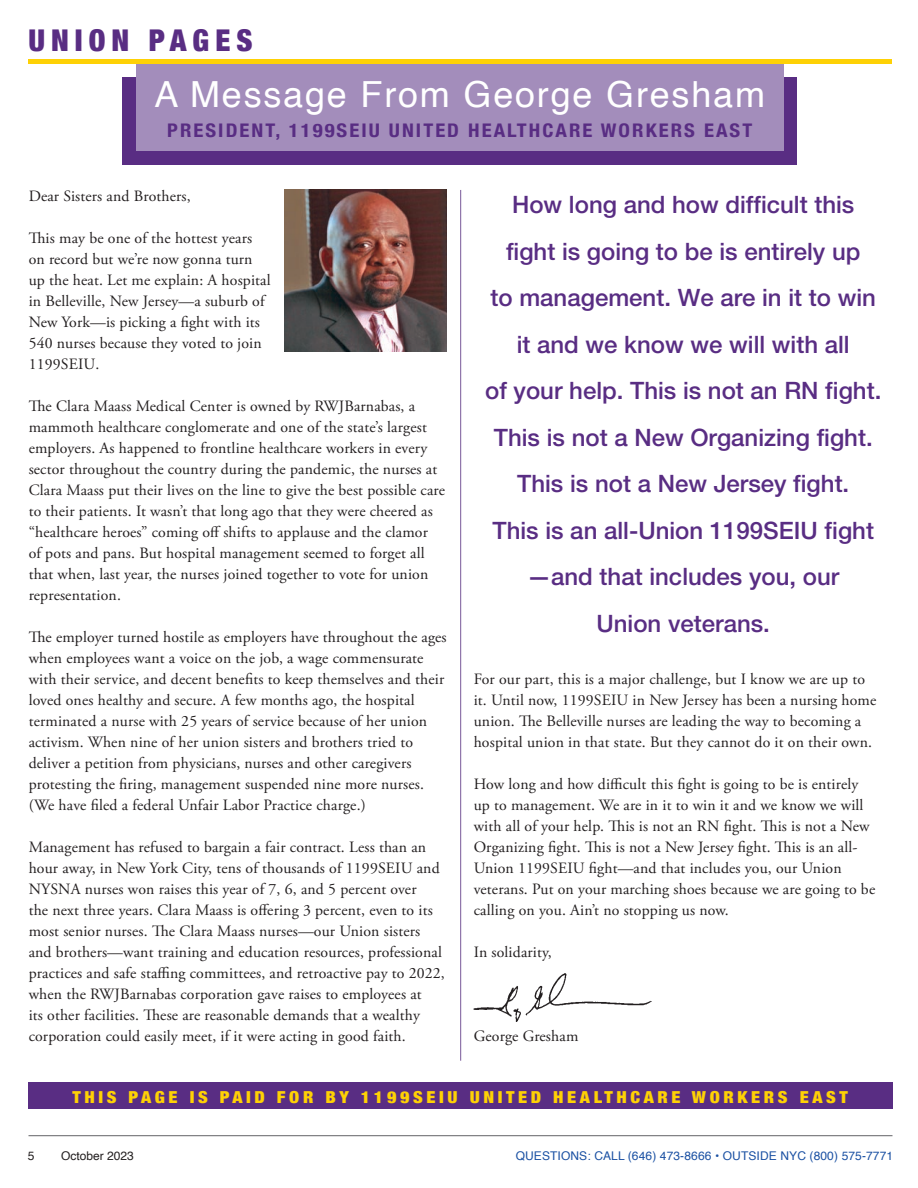
<style>
.page{position:relative;width:918px;height:1188px;background:#fff}
.page>*{position:absolute;margin:0;border:0;box-sizing:border-box;transform-origin:0 0}
.t1{font:36px "Helvetica";letter-spacing:.05em;color:#fff}
.t2{font:900 condensed 30px "Helvetica Neue";letter-spacing:.2em;color:#592d83}
.t3{font:500 24px/46.5px "Helvetica Neue";color:#592d83;text-align:center}
.t4{font:700 condensed 18.75px "Helvetica Neue";letter-spacing:.1em;color:#592d83;scale:1.1 1}
.t5{font:900 condensed 16.5px "Helvetica Neue";letter-spacing:.2em;color:#fed105;scale:1.1 1}
.t6{font:15.75px/21px "Adobe Garamond Pro";letter-spacing:.01em;color:#231f20}
.t7{font:12px "Helvetica";letter-spacing:.01em;color:#1b51a3}
.t8{font:12px "Helvetica";color:#231f20}
</style>
<div class="page">
<div style="left:28px;top:1082px;width:864px;height:27px;background:#592d83"></div>
<div style="left:122px;top:77px;width:675px;height:87px;background:#592d83"></div>
<div style="left:136px;top:63px;width:648px;height:88px;background:#a38dbb"></div>
<hr style="left:28px;top:1135px;width:864px;height:1px;background:#636366">
<hr style="left:28px;top:59px;width:864px;height:4px;background:#fed105">
<hr style="left:460px;top:190px;width:1px;height:871px;background:#785899">
<img style="left:473px;top:973px;width:179px;height:49px">
<img style="left:285px;top:190px;width:162px;height:162px">
<p class="t2" style="left:28px;top:16px;width:225px">UNION PAGES</p>
<p class="t1" style="left:154px;top:67px;width:612px">A Message From George Gresham</p>
<p class="t4" style="left:167px;top:115px;width:533px">PRESIDENT, 1199SEIU UNITED HEALTHCARE WORKERS EAST</p>
<p class="t6" style="left:29px;top:186px;width:164px">Dear Sisters and Brothers,</p>
<p class="t6" style="left:29px;top:228px;width:243px">This may be one of the hottest years on record but we’re now gonna turn up the heat. Let me explain: A hospital in Belleville, New Jersey—a suburb of<br>New York—is picking a fight with its<br>540 nurses because they voted to join<br>1199SEIU.</p>
<p class="t6" style="left:29px;top:396px;width:418px">The Clara Maass Medical Center is owned by RWJBarnabas, a mammoth healthcare conglomerate and one of the state’s largest employers. As happened to frontline healthcare workers in every sector throughout the country during the pandemic, the nurses at Clara Maass put their lives on the line to give the best possible care to their patients. It wasn’t that long ago that they were cheered as “healthcare heroes” coming off shifts to applause and the clamor<br>of pots and pans. But hospital management seemed to forget all that when, last year, the nurses joined together to vote for union representation.</p>
<p class="t6" style="left:29px;top:627px;width:420px">The employer turned hostile as employers have throughout the ages when employees want a voice on the job, a wage commensurate with their service, and decent benefits to keep themselves and their loved ones healthy and secure. A few months ago, the hospital terminated a nurse with 25 years of service because of her union activism. When nine of her union sisters and brothers tried to deliver a petition from physicians, nurses and other caregivers protesting the firing, management suspended nine more nurses. (We have filed a federal Unfair Labor Practice charge.)</p>
<p class="t6" style="left:29px;top:837px;width:418px">Management has refused to bargain a fair contract. Less than an hour away, in New York City, tens of thousands of 1199SEIU and NYSNA nurses won raises this year of 7, 6, and 5 percent over<br>the next three years. Clara Maass is offering 3 percent, even to its most senior nurses. The Clara Maass nurses—our Union sisters and brothers—want training and education resources, professional practices and safe staffing committees, and retroactive pay to 2022, when the RWJBarnabas corporation gave raises to employees at<br>its other facilities. These are reasonable demands that a wealthy corporation could easily meet, if it were acting in good faith.</p>
<p class="t3" style="left:485px;top:181px;width:398px">How long and how difficult this fight is going to be is entirely up<br>to management. We are in it to win it and we know we will with all<br>of your help. This is not an RN fight.<br>This is not a New Organizing fight.<br>This is not a New Jersey fight.<br>This is an all-Union 1199SEIU fight —and that includes you, our<br>Union veterans.</p>
<p class="t6" style="left:474px;top:669px;width:404px">For our part, this is a major challenge, but I know we are up to it. Until now, 1199SEIU in New Jersey has been a nursing home union. The Belleville nurses are leading the way to becoming a hospital union in that state. But they cannot do it on their own.</p>
<p class="t6" style="left:474px;top:774px;width:403px">How long and how difficult this fight is going to be is entirely up to management. We are in it to win it and we know we will with all of your help. This is not an RN fight. This is not a New Organizing fight. This is not a New Jersey fight. This is an all-Union 1199SEIU fight—and that includes you, our Union veterans. Put on your marching shoes because we are going to be calling on you. Ain’t no stopping us now.</p>
<p class="t6" style="left:474px;top:942px;width:80px">In solidarity,</p>
<p class="t6" style="left:474px;top:1026px;width:106px">George Gresham</p>
<p class="t5" style="left:72px;top:1084px;width:707px">THIS PAGE IS PAID FOR BY 1199SEIU UNITED HEALTHCARE WORKERS EAST</p>
<p class="t8" style="left:28px;top:1147px;width:8px">5</p>
<p class="t8" style="left:61px;top:1147px;width:74px">October 2023</p>
<p class="t7" style="left:516px;top:1147px;width:379px">QUESTIONS: CALL (646) 473-8666 • OUTSIDE NYC (800) 575-7771</p>
</div>
